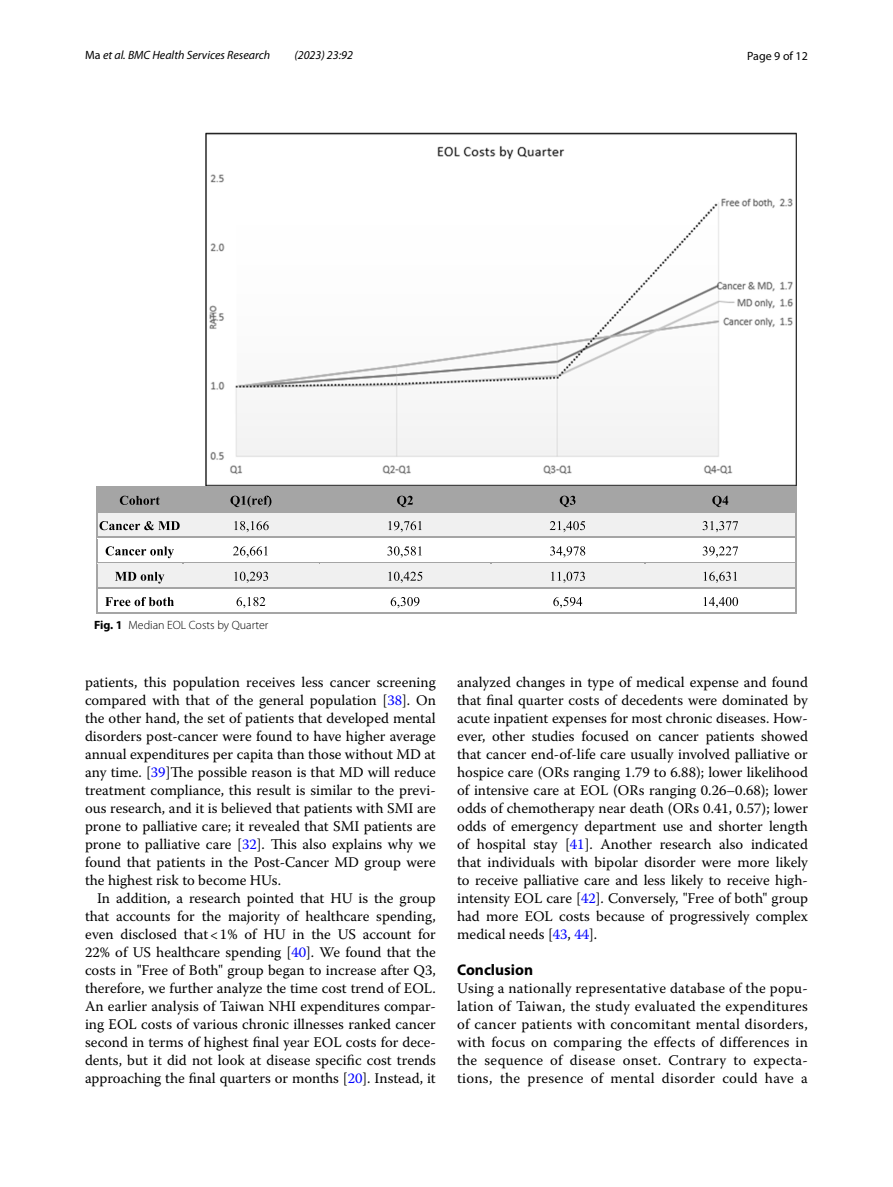
<style>
.page{position:relative;width:893px;height:1187px;background:#fff}
.page>*{position:absolute;margin:0;border:0;box-sizing:border-box;transform-origin:0 0}
.t1{font:700 15.45px "Myriad Pro";color:#000}
.t2{font:14.7px/18px "Warnock Pro";color:#000;text-align:justify}
.t3{font:italic 12px "Myriad Pro";color:#000}
.t4{font:300 12px "Myriad Pro";color:#000}
.t5{font:12px "Myriad Pro";color:#000}
.s1{font-style:normal}
.s2{font-weight:700}
.s3{color:#00f}
</style>
<div class="page">
<div style="left:98px;top:488px;width:84px;height:23px;background:#a5a5a5"></div>
<div style="left:183px;top:488px;width:136px;height:23px;background:#a5a5a5"></div>
<svg style="left:230px;top:495px;width:41px;height:12px"></svg>
<div style="left:320px;top:488px;width:170px;height:23px;background:#a5a5a5"></div>
<svg style="left:397px;top:495px;width:16px;height:12px"></svg>
<div style="left:492px;top:488px;width:152px;height:23px;background:#a5a5a5"></div>
<svg style="left:560px;top:495px;width:15px;height:12px"></svg>
<div style="left:646px;top:488px;width:149px;height:23px;background:#a5a5a5"></div>
<svg style="left:712px;top:495px;width:16px;height:12px"></svg>
<hr style="left:96px;top:486px;width:86px;height:1px;background:#a5a5a5">
<hr style="left:97px;top:487px;width:87px;height:1px;background:#a5a5a5">
<hr style="left:182px;top:486px;width:137px;height:1px;background:#a5a5a5">
<hr style="left:184px;top:487px;width:137px;height:1px;background:#a5a5a5">
<hr style="left:319px;top:486px;width:172px;height:1px;background:#a5a5a5">
<hr style="left:321px;top:487px;width:171px;height:1px;background:#a5a5a5">
<hr style="left:492px;top:486px;width:153px;height:1px;background:#a5a5a5">
<hr style="left:492px;top:487px;width:153px;height:1px;background:#a5a5a5">
<hr style="left:646px;top:486px;width:150px;height:2px;background:#a5a5a5">
<div style="left:98px;top:513px;width:84px;height:24px;background:#f0f0f0"></div>
<div style="left:183px;top:513px;width:136px;height:24px;background:#f0f0f0"></div>
<svg style="left:234px;top:521px;width:35px;height:11px"></svg>
<div style="left:320px;top:513px;width:170px;height:24px;background:#f0f0f0"></div>
<svg style="left:388px;top:521px;width:34px;height:11px"></svg>
<div style="left:492px;top:513px;width:152px;height:24px;background:#f0f0f0"></div>
<svg style="left:550px;top:521px;width:35px;height:11px"></svg>
<div style="left:646px;top:513px;width:149px;height:24px;background:#f0f0f0"></div>
<svg style="left:703px;top:521px;width:35px;height:11px"></svg>
<hr style="left:97px;top:511px;width:85px;height:1px;background:#a5a5a5">
<hr style="left:97px;top:512px;width:87px;height:1px;background:#f0f0f0">
<hr style="left:182px;top:511px;width:137px;height:1px;background:#a5a5a5">
<hr style="left:184px;top:512px;width:137px;height:1px;background:#f0f0f0">
<hr style="left:319px;top:511px;width:172px;height:1px;background:#a5a5a5">
<hr style="left:321px;top:512px;width:171px;height:1px;background:#f0f0f0">
<hr style="left:492px;top:511px;width:153px;height:1px;background:#a5a5a5">
<hr style="left:492px;top:512px;width:153px;height:1px;background:#f0f0f0">
<hr style="left:645px;top:511px;width:150px;height:1px;background:#a5a5a5">
<hr style="left:646px;top:512px;width:149px;height:1px;background:#f0f0f0">
<svg style="left:233px;top:546px;width:35px;height:11px"></svg>
<svg style="left:387px;top:546px;width:35px;height:11px"></svg>
<svg style="left:550px;top:546px;width:35px;height:11px"></svg>
<svg style="left:703px;top:546px;width:35px;height:11px"></svg>
<hr style="left:97px;top:537px;width:85px;height:1px;background:#a5a5a5">
<hr style="left:182px;top:537px;width:137px;height:1px;background:#a5a5a5">
<hr style="left:319px;top:537px;width:172px;height:1px;background:#a5a5a5">
<hr style="left:492px;top:537px;width:153px;height:1px;background:#a5a5a5">
<hr style="left:645px;top:537px;width:150px;height:1px;background:#a5a5a5">
<div style="left:98px;top:564px;width:84px;height:23px;background:#f0f0f0"></div>
<div style="left:183px;top:564px;width:136px;height:23px;background:#f0f0f0"></div>
<svg style="left:234px;top:571px;width:34px;height:12px"></svg>
<div style="left:320px;top:564px;width:170px;height:23px;background:#f0f0f0"></div>
<svg style="left:388px;top:571px;width:34px;height:12px"></svg>
<div style="left:492px;top:564px;width:152px;height:23px;background:#f0f0f0"></div>
<svg style="left:551px;top:571px;width:34px;height:12px"></svg>
<div style="left:646px;top:564px;width:149px;height:23px;background:#f0f0f0"></div>
<svg style="left:704px;top:571px;width:33px;height:12px"></svg>
<hr style="left:97px;top:562px;width:85px;height:1px;background:#a5a5a5">
<hr style="left:97px;top:563px;width:87px;height:1px;background:#f0f0f0">
<hr style="left:182px;top:562px;width:137px;height:1px;background:#a5a5a5">
<hr style="left:184px;top:563px;width:137px;height:1px;background:#f0f0f0">
<hr style="left:319px;top:562px;width:172px;height:1px;background:#a5a5a5">
<hr style="left:321px;top:563px;width:171px;height:1px;background:#f0f0f0">
<hr style="left:492px;top:562px;width:153px;height:1px;background:#a5a5a5">
<hr style="left:492px;top:563px;width:153px;height:1px;background:#f0f0f0">
<hr style="left:645px;top:562px;width:150px;height:1px;background:#a5a5a5">
<hr style="left:646px;top:563px;width:149px;height:1px;background:#f0f0f0">
<svg style="left:237px;top:597px;width:28px;height:11px"></svg>
<svg style="left:391px;top:597px;width:28px;height:11px"></svg>
<svg style="left:553px;top:597px;width:29px;height:11px"></svg>
<svg style="left:704px;top:597px;width:34px;height:11px"></svg>
<hr style="left:97px;top:587px;width:85px;height:1px;background:#a5a5a5">
<hr style="left:182px;top:587px;width:137px;height:1px;background:#a5a5a5">
<hr style="left:319px;top:587px;width:172px;height:1px;background:#a5a5a5">
<hr style="left:492px;top:587px;width:153px;height:1px;background:#a5a5a5">
<hr style="left:645px;top:587px;width:150px;height:1px;background:#a5a5a5">
<svg style="left:96px;top:487px;width:84px;height:125px"></svg>
<hr style="left:96px;top:612px;width:86px;height:2px;background:#a5a5a5">
<hr style="left:182px;top:612px;width:137px;height:2px;background:#a5a5a5">
<hr style="left:319px;top:612px;width:172px;height:2px;background:#a5a5a5">
<hr style="left:490px;top:612px;width:155px;height:2px;background:#a5a5a5">
<hr style="left:644px;top:612px;width:151px;height:2px;background:#a5a5a5">
<svg style="left:795px;top:488px;width:1px;height:126px"></svg>
<img style="left:205px;top:133px;width:592px;height:353px">
<p class="t3" style="left:85px;top:48px;width:187px"><span class="s1">Ma</span> et al. BMC Health Services Research</p>
<p class="t3" style="left:294px;top:48px;width:60px">(2023) 23:92</p>
<p class="t5" style="left:747px;top:48px;width:62px">Page 9 of 12</p>
<p class="t4" style="left:94px;top:618px;width:176px"><span class="s2">Fig. 1</span> Median EOL Costs by Quarter</p>
<p class="t2" style="left:85px;top:672px;width:352px">patients, this population receives less cancer screening compared with that of the general population [<span class="s3">38</span>]. On the other hand, the set of patients that developed mental disorders post-cancer were found to have higher average annual expenditures per capita than those without MD at any time. [<span class="s3">39</span>]The possible reason is that MD will reduce treatment compliance, this result is similar to the previ&shy;ous research, and it is believed that patients with SMI are prone to palliative care; it revealed that SMI patients are prone to palliative care [<span class="s3">32</span>]. This also explains why we found that patients in the Post-Cancer MD group were the highest risk to become HUs.</p>
<p class="t2" style="left:85px;top:888px;width:352px;text-indent:12px">In addition, a research pointed that HU is the group that accounts for the majority of healthcare spending, even disclosed that&lt;1% of HU in the US account for 22% of US healthcare spending [<span class="s3">40</span>]. We found that the costs in "Free of Both" group began to increase after Q3, therefore, we further analyze the time cost trend of EOL.<br>An earlier analysis of Taiwan NHI expenditures compar&shy;ing EOL costs of various chronic illnesses ranked cancer second in terms of highest final year EOL costs for dece&shy;dents, but it did not look at disease specific cost trends approaching the final quarters or months [<span class="s3">20</span>]. Instead, it</p>
<p class="t2" style="left:457px;top:672px;width:352px">analyzed changes in type of medical expense and found that final quarter costs of decedents were dominated by acute inpatient expenses for most chronic diseases. How&shy;ever, other studies focused on cancer patients showed that cancer end-of-life care usually involved palliative or hospice care (ORs ranging 1.79 to 6.88); lower likelihood of intensive care at EOL (ORs ranging 0.26–0.68); lower odds of chemotherapy near death (ORs 0.41, 0.57); lower odds of emergency department use and shorter length of hospital stay [<span class="s3">41</span>]. Another research also indicated that individuals with bipolar disorder were more likely to receive palliative care and less likely to receive high&shy;intensity EOL care [<span class="s3">42</span>]. Conversely, "Free of both" group had more EOL costs because of progressively complex medical needs [<span class="s3">43</span>, <span class="s3">44</span>].</p>
<p class="t1" style="left:457px;top:959px;width:77px">Conclusion</p>
<p class="t2" style="left:457px;top:978px;width:352px">Using a nationally representative database of the popu&shy;lation of Taiwan, the study evaluated the expenditures of cancer patients with concomitant mental disorders, with focus on comparing the effects of differences in the sequence of disease onset. Contrary to expecta&shy;tions, the presence of mental disorder could have a</p>
</div>
